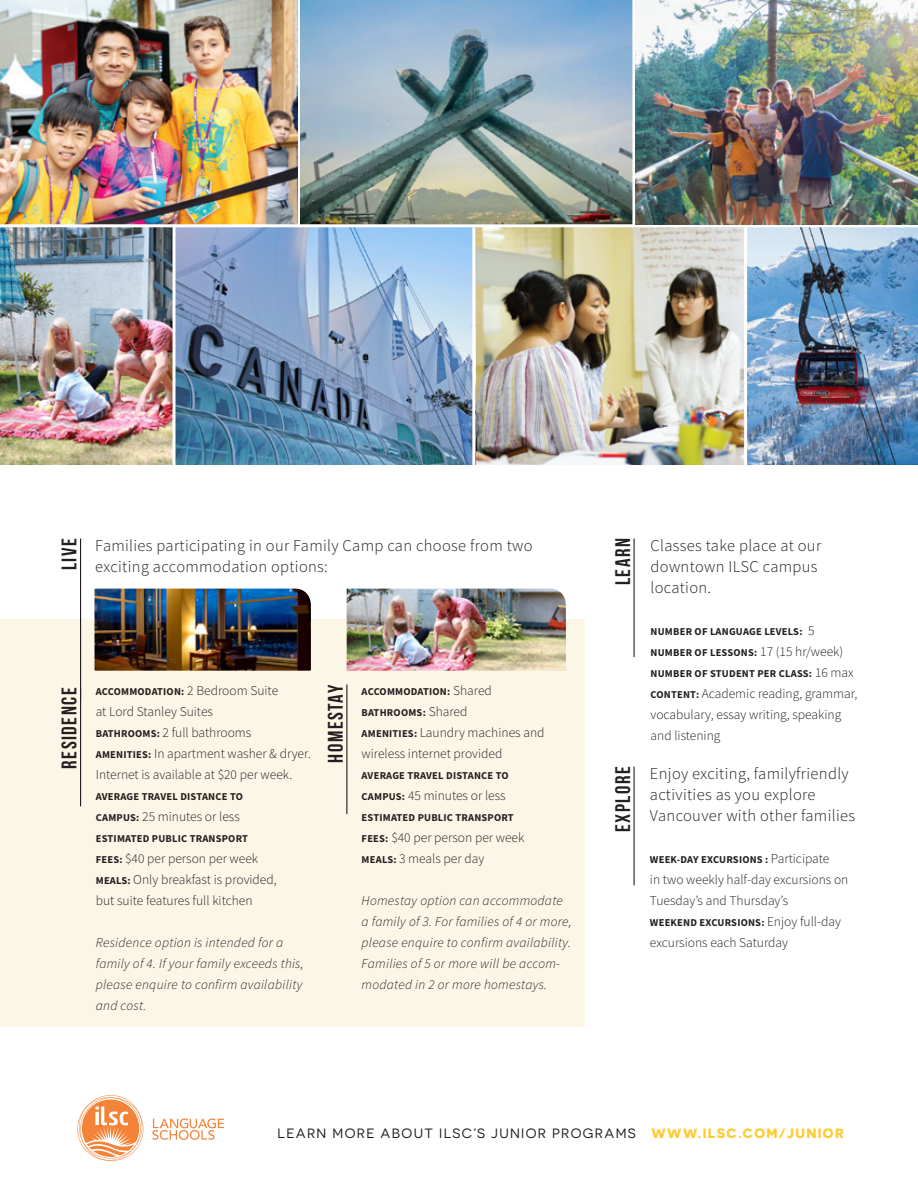
<style>
.page{position:relative;width:918px;height:1188px;background:#fff}
.page>*{position:absolute;margin:0;border:0;box-sizing:border-box;transform-origin:0 0}
.t1{font:700 21px "Bebas Neue";letter-spacing:.07em;color:#231f20}
.t2{font:300 16.5px/21px "Source Sans Pro";letter-spacing:.02em;color:#231f20}
.t3{font:300 13.5px/21px "Source Sans Pro";color:#231f20}
.t4{font:italic 300 13.5px/21px "Source Sans Pro";letter-spacing:.02em;color:#231f20}
.t5{font:13.5px "Novecentosanswide";letter-spacing:.1em;color:#231f20}
.t6{font:700 13.5px "Novecentosanswide";letter-spacing:.1em;color:#fecb2f}
.t7{font:700 10.5px/21px "Source Sans Pro";letter-spacing:.02em;color:#231f20}
.s1{font-weight:300;font-size:13.5px}
.s2{font-weight:700;font-size:10.5px}
</style>
<div class="page">
<div style="left:0;top:619px;width:584px;height:408px;background:#fcf6e7"></div>
<svg style="left:77px;top:1095px;width:147px;height:66px"></svg>
<hr style="left:80px;top:539px;width:1px;height:161px;background:#231f20">
<hr style="left:346px;top:684px;width:1px;height:130px;background:#231f20">
<hr style="left:80px;top:688px;width:1px;height:118px;background:#231f20">
<hr style="left:634px;top:539px;width:1px;height:118px;background:#231f20">
<hr style="left:634px;top:767px;width:1px;height:118px;background:#231f20">
<img style="left:0;top:0;width:297px;height:224px">
<img style="left:176px;top:227px;width:742px;height:238px">
<img style="left:0;top:227px;width:172px;height:238px">
<img style="left:300px;top:0;width:336px;height:224px">
<hr style="left:744px;top:224px;width:3px;height:249px;background:#fff">
<svg style="left:172px;top:227px;width:4px;height:238px"></svg>
<hr style="left:632px;top:0;width:3px;height:226px;background:#fff">
<hr style="left:472px;top:227px;width:3px;height:240px;background:#fff">
<img style="left:636px;top:0;width:282px;height:224px">
<img style="left:94px;top:589px;width:217px;height:82px">
<img style="left:347px;top:589px;width:219px;height:82px">
<h1 class="t1" style="left:58px;top:570px;width:33px;rotate:-90deg">live</h1>
<p class="t2" style="left:95px;top:535px;width:439px">Families participating in our Family Camp can choose from two</p>
<p class="t2" style="left:95px;top:556px;width:234px">exciting accommodation options:</p>
<h1 class="t1" style="left:58px;top:769px;width:82px;rotate:-90deg">residence</h1>
<p class="t7" style="left:96px;top:680px;width:184px">ACCOMMODATION: <span class="s1">2 Bedroom Suite</span></p>
<p class="t3" style="left:96px;top:701px;width:217px">at Lord Stanley Suites<br><span class="s2">BATHROOMS:</span> 2 full bathrooms<br><span class="s2">AMENITIES:</span> In apartment washer &amp; dryer.<br>Internet is available at $20 per week.</p>
<p class="t7" style="left:96px;top:785px;width:149px">AVERAGE TRAVEL DISTANCE TO</p>
<p class="t3" style="left:96px;top:806px;width:146px"><span class="s2">CAMPUS:</span> 25 minutes or less</p>
<p class="t7" style="left:96px;top:827px;width:154px">ESTIMATED PUBLIC TRANSPORT</p>
<p class="t3" style="left:96px;top:848px;width:183px"><span class="s2">FEES:</span> $40 per person per week<br><span class="s2">M EALS:</span> Only breakfast is provided, but suite features full kitchen</p>
<p class="t4" style="left:96px;top:932px;width:209px">Residence option is intended for a family of 4. If your family exceeds this, please enquire to confirm availability and cost.</p>
<h1 class="t1" style="left:324px;top:763px;width:80px;rotate:-90deg">homestay</h1>
<p class="t7" style="left:362px;top:680px;width:132px">ACCOMMODATION: <span class="s1">Shared<br></span>BATHROOMS: <span class="s1">Shared</span></p>
<p class="t3" style="left:362px;top:722px;width:184px"><span class="s2">AMENITIES:</span> Laundry machines and wireless internet provided</p>
<p class="t7" style="left:362px;top:764px;width:149px">AVERAGE TRAVEL DISTANCE TO</p>
<p class="t3" style="left:362px;top:785px;width:146px"><span class="s2">CAMPUS:</span> 45 minutes or less</p>
<p class="t7" style="left:362px;top:806px;width:154px">ESTIMATED PUBLIC TRANSPORT</p>
<p class="t3" style="left:362px;top:827px;width:164px"><span class="s2">FEES:</span> $40 per person per week<br><span class="s2">M EALS:</span> 3 meals per day</p>
<p class="t4" style="left:362px;top:890px;width:212px">Homestay option can accommodate a family of 3. For families of 4 or more, please enquire to confirm availability.<br>Families of 5 or more will be accom&shy;modated in 2 or more homestays.</p>
<h1 class="t1" style="left:611px;top:585px;width:48px;rotate:-90deg">learn</h1>
<h1 class="t1" style="left:611px;top:832px;width:67px;rotate:-90deg">explore</h1>
<p class="t2" style="left:651px;top:535px;width:172px">Classes take place at our downtown ILSC campus location.</p>
<p class="t7" style="left:651px;top:621px;width:205px">NUMBER OF LANGUAGE LEVELS: <span class="s1">5<br></span>NUMBER OF LESSONS: <span class="s1">17 (15 hr/week)<br></span>NUMBER OF STUDENT PER CLASS: <span class="s1">16 max</span></p>
<p class="t3" style="left:651px;top:683px;width:208px"><span class="s2">CONTENT:</span> Academic reading, grammar, vocabulary, essay writing, speaking and listening</p>
<p class="t2" style="left:650px;top:763px;width:207px">Enjoy exciting, familyfriendly activities as you explore<br>Vancouver with other families</p>
<p class="t7" style="left:650px;top:849px;width:181px">WEEK-DAY EXCURSIONS : <span class="s1">Participate</span></p>
<p class="t3" style="left:650px;top:869px;width:200px">in two weekly half-day excursions on<br>Tuesday’s and Thursday’s</p>
<p class="t7" style="left:650px;top:912px;width:193px">WEEKEND EXCURSIONS: <span class="s1">Enjoy full-day</span></p>
<p class="t3" style="left:650px;top:932px;width:140px">excursions each Saturday</p>
<p class="t5" style="left:277px;top:1126px;width:349px">LEARN MORE ABOUT ILSC’S JUNIOR PROGRAMS</p>
<p class="t6" style="left:651px;top:1125px;width:194px">WWW.ILSC.COM/JUNIOR</p>
</div>
